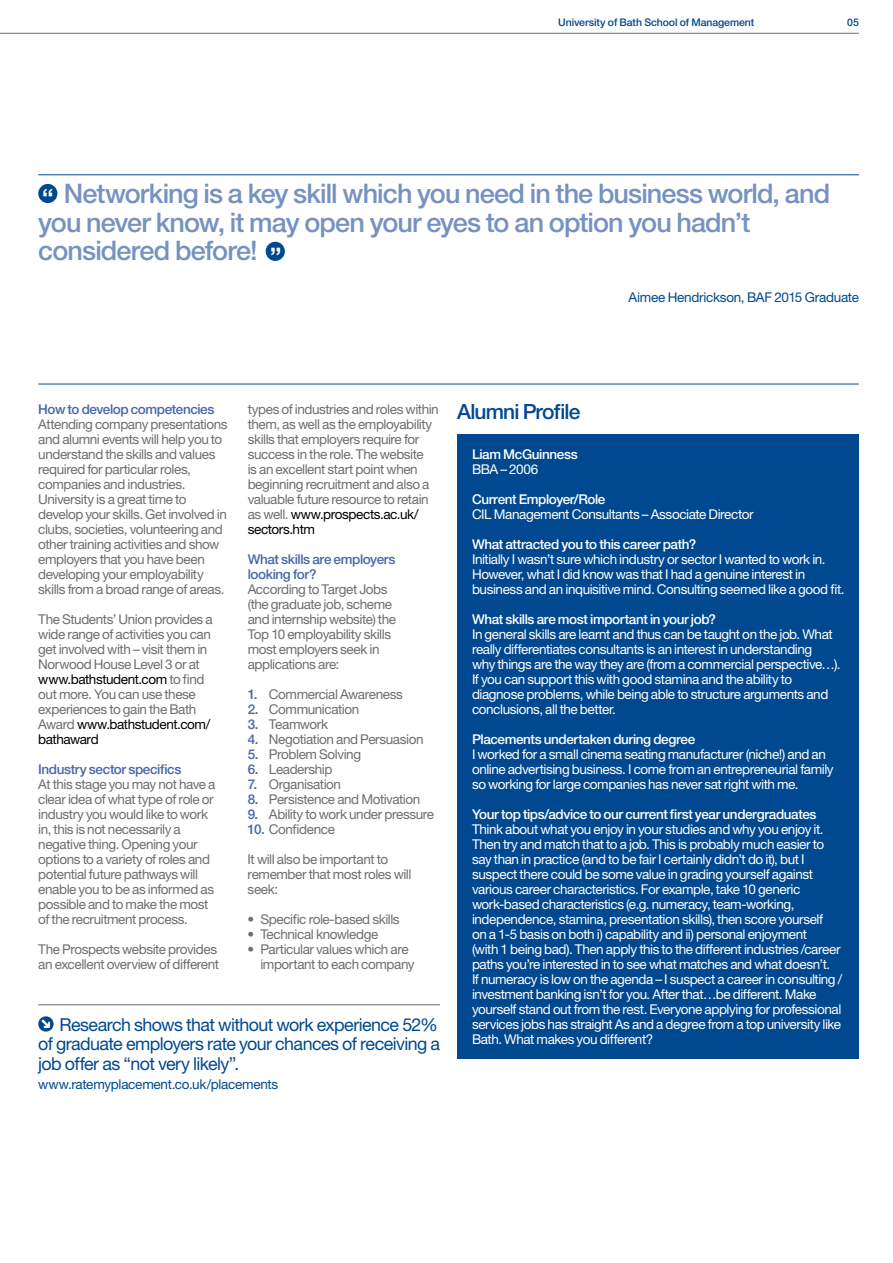
<style>
.page{position:relative;width:893px;height:1263px;background:#fff}
.page>*{position:absolute;margin:0;border:0;box-sizing:border-box;transform-origin:0 0}
.t1{font:500 27px/28.5px "Helvetica Neue LT Std";letter-spacing:-.035em;color:#7592c1}
.t2{font:500 27px "Helvetica Neue LT Std";color:#fff}
.t3{font:500 21px "Helvetica Neue LT Std";letter-spacing:-.045em;color:#004990}
.t4{font:17.85px/19.5px "Helvetica Neue LT Std";letter-spacing:-.035em;color:#004990;text-align:justify}
.t5{font:13.5px/15px "Helvetica Neue LT Std";letter-spacing:-.03em;color:#6d6e71}
.t6{font:13.5px/15px "Helvetica Neue LT Std";letter-spacing:-.03em;color:#fff}
.t7{font:500 13.5px "Helvetica Neue LT Std";letter-spacing:-.03em;color:#fff}
.t8{font:500 13.5px/15px "Helvetica Neue LT Std";letter-spacing:-.03em;color:#4768a8}
.t9{font:13.5px "Helvetica Neue LT Std";letter-spacing:-.02em;color:#004990}
.t10{font:500 10.5px "Helvetica Neue LT Std";letter-spacing:-.01em;color:#004990}
.s1{color:#000}
.s2{font-weight:500;color:#4768a8}
</style>
<div class="page">
<div style="left:457px;top:434px;width:402px;height:625px;background:#004990"></div>
<hr style="left:38px;top:384px;width:821px;height:1px;background:#004990">
<hr style="left:38px;top:174px;width:821px;height:1px;background:#004990">
<div style="left:38px;top:184px;width:19px;height:19px;background:#004990;border-radius:50%"></div>
<div style="left:266px;top:242px;width:19px;height:19px;background:#004990;border-radius:50%"></div>
<hr style="left:38px;top:1004px;width:402px;height:1px;background:#6d6e71">
<svg style="left:38px;top:1016px;width:16px;height:16px"></svg>
<hr style="left:0;top:33px;width:859px;height:1px;background:#6d6e71">
<p class="t10" style="left:558px;top:16px;width:197px">University of Bath School of Management</p>
<p class="t10" style="left:847px;top:16px;width:13px">05</p>
<h1 class="t1" style="left:38px;top:179px;width:794px;text-indent:26px">Networking is a key skill which you need in the business world, and you never know, it may open your eyes to an option you hadn’t considered before!</h1>
<p class="t9" style="left:629px;top:289px;width:232px">Aimee Hendrickson, BAF 2015 Graduate</p>
<h1 class="t2" style="left:42px;top:182px;width:13px">“</h1>
<h1 class="t2" style="left:270px;top:241px;width:13px">”</h1>
<p class="t8" style="left:38px;top:402px;width:178px">How to develop competencies</p>
<p class="t5" style="left:38px;top:417px;width:191px">Attending company presentations and alumni events will help you to understand the skills and values required for particular roles, companies and industries.<br>University is a great time to develop your skills. Get involved in clubs, societies, volunteering and other training activities and show employers that you have been developing your employability skills from a broad range of areas.</p>
<p class="t5" style="left:38px;top:611px;width:176px">The Students’ Union provides a wide range of activities you can get involved with – visit them in<br>Norwood House Level 3 or at <span class="s1">www.bathstudent.com</span> to find out more. You can use these experiences to gain the Bath<br>Award <span class="s1">www.bathstudent.com/ bathaward</span></p>
<p class="t8" style="left:38px;top:762px;width:145px">Industry sector specifics</p>
<p class="t5" style="left:38px;top:776px;width:179px">At this stage you may not have a clear idea of what type of role or industry you would like to work in, this is not necessarily a negative thing. Opening your options to a variety of roles and potential future pathways will enable you to be as informed as possible and to make the most of the recruitment process.</p>
<p class="t5" style="left:38px;top:941px;width:182px">The Prospects website provides an excellent overview of different</p>
<p class="t5" style="left:248px;top:401px;width:193px">types of industries and roles within them, as well as the employability skills that employers require for success in the role. The website<br>is an excellent start point when beginning recruitment and also a valuable future resource to retain as well. <span class="s1">www.prospects.ac.uk/ sectors.htm</span></p>
<p class="t8" style="left:248px;top:551px;width:149px">What skills are employers looking for?</p>
<p class="t5" style="left:248px;top:581px;width:150px">According to Target Jobs (the graduate job, scheme and internship website) the<br>Top 10 employability skills most employers seek in applications are:</p>
<p class="t5" style="left:248px;top:686px;width:157px"><span class="s2">1.</span> Commercial Awareness</p>
<p class="t5" style="left:248px;top:701px;width:113px"><span class="s2">2.</span> Communication</p>
<p class="t5" style="left:248px;top:716px;width:82px"><span class="s2">3.</span> Teamwork</p>
<p class="t5" style="left:248px;top:731px;width:177px"><span class="s2">4.</span> Negotiation and Persuasion</p>
<p class="t5" style="left:248px;top:746px;width:115px"><span class="s2">5.</span> Problem Solving</p>
<p class="t5" style="left:248px;top:761px;width:86px"><span class="s2">6.</span> Leadership</p>
<p class="t5" style="left:248px;top:776px;width:95px"><span class="s2">7.</span> Organisation</p>
<p class="t5" style="left:248px;top:791px;width:174px"><span class="s2">8.</span> Persistence and Motivation</p>
<p class="t5" style="left:248px;top:806px;width:188px"><span class="s2">9.</span> Ability to work under pressure</p>
<p class="t5" style="left:248px;top:821px;width:89px"><span class="s2">10.</span> Confidence</p>
<p class="t5" style="left:248px;top:851px;width:165px">It will also be important to remember that most roles will seek:</p>
<p class="t5" style="left:248px;top:911px;width:154px">• Specific role-based skills</p>
<p class="t5" style="left:248px;top:926px;width:132px">• Technical knowledge</p>
<p class="t5" style="left:260px;top:941px;width:156px;text-indent:-13px">• Particular values which are important to each company</p>
<h3 class="t4" style="left:38px;top:1014px;width:403px;text-indent:21px">Research shows that without work experience 52% of graduate employers rate your chances of receiving a job offer as “not very likely”.</h3>
<p class="t9" style="left:38px;top:1076px;width:242px">www.ratemyplacement.co.uk/placements</p>
<h2 class="t3" style="left:457px;top:399px;width:125px">Alumni Profile</h2>
<p class="t7" style="left:472px;top:446px;width:107px">Liam McGuinness</p>
<p class="t6" style="left:472px;top:462px;width:68px">BBA – 2006</p>
<p class="t7" style="left:472px;top:491px;width:135px">Current Employer/Role</p>
<p class="t6" style="left:472px;top:507px;width:283px">CIL Management Consultants – Associate Director</p>
<p class="t7" style="left:472px;top:536px;width:226px">What attracted you to this career path?</p>
<p class="t6" style="left:472px;top:552px;width:374px">Initially I wasn’t sure which industry or sector I wanted to work in.<br>However, what I did know was that I had a genuine interest in business and an inquisitive mind. Consulting seemed like a good fit.</p>
<p class="t7" style="left:472px;top:611px;width:246px">What skills are most important in your job?</p>
<p class="t6" style="left:472px;top:627px;width:370px">In general skills are learnt and thus can be taught on the job. What really differentiates consultants is an interest in understanding<br>why things are the way they are (from a commercial perspective…).<br>If you can support this with good stamina and the ability to diagnose problems, while being able to structure arguments and conclusions, all the better.</p>
<p class="t7" style="left:472px;top:731px;width:225px">Placements undertaken during degree</p>
<p class="t6" style="left:472px;top:746px;width:363px">I worked for a small cinema seating manufacturer (niche!) and an online advertising business. I come from an entrepreneurial family so working for large companies has never sat right with me.</p>
<p class="t7" style="left:472px;top:806px;width:346px">Your top tips/advice to our current first year undergraduates</p>
<p class="t6" style="left:472px;top:821px;width:372px">Think about what you enjoy in your studies and why you enjoy it.<br>Then try and match that to a job. This is probably much easier to say than in practice (and to be fair I certainly didn’t do it), but I suspect there could be some value in grading yourself against various career characteristics. For example, take 10 generic work-based characteristics (e.g. numeracy, team-working, independence, stamina, presentation skills), then score yourself<br>on a 1-5 basis on both i) capability and ii) personal enjoyment<br>(with 1 being bad). Then apply this to the different industries /career paths you’re interested in to see what matches and what doesn’t.<br>If numeracy is low on the agenda – I suspect a career in consulting / investment banking isn’t for you. After that…be different. Make yourself stand out from the rest. Everyone applying for professional services jobs has straight As and a degree from a top university like Bath. What makes you different?</p>
</div>
